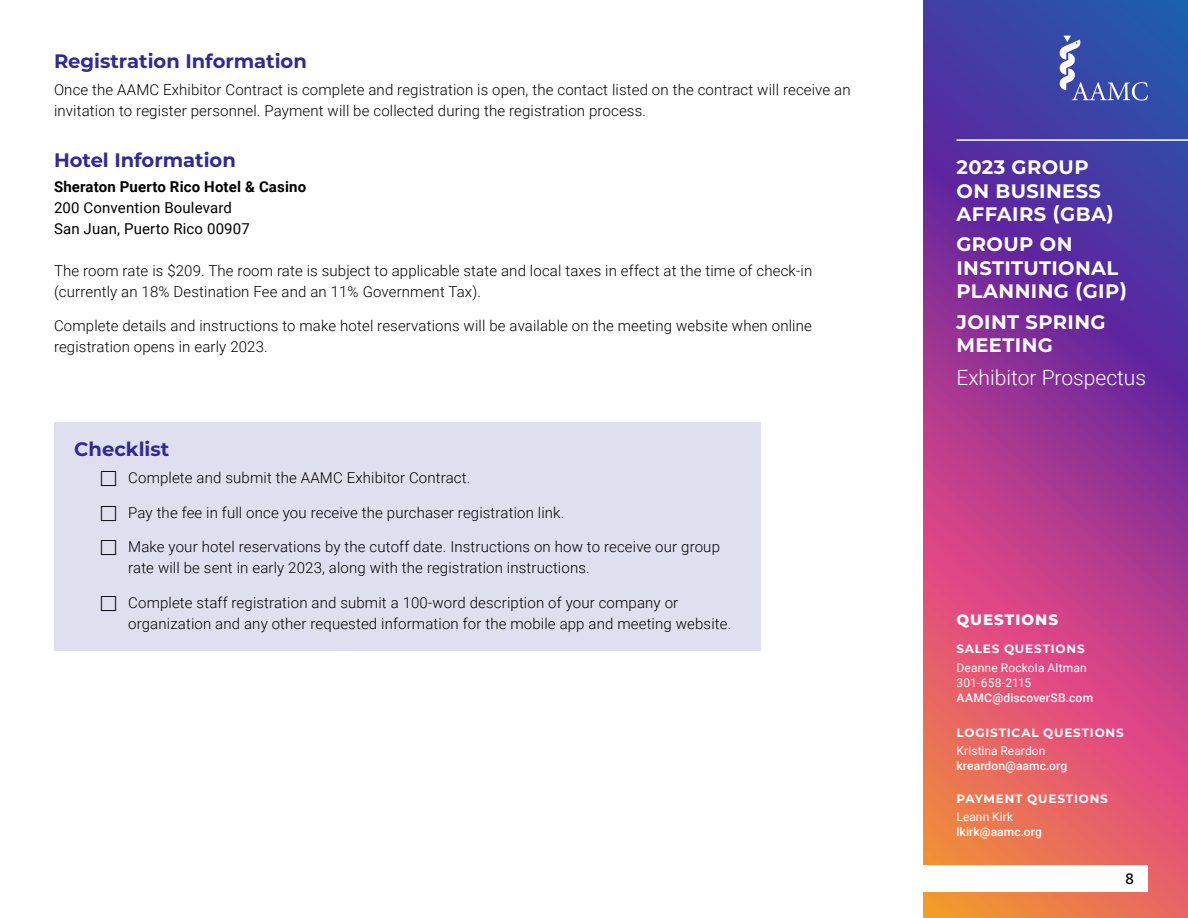
<style>
.page{position:relative;width:1188px;height:918px;background:#fff}
.page>*{position:absolute;margin:0;border:0;box-sizing:border-box;transform-origin:0 0}
.t1{font:300 21px "Roboto";color:#fff}
.t2{font:700 19.5px/23.4px "Montserrat";letter-spacing:.02em;color:#fff}
.H1_HEADER{font:700 19.5px "Montserrat";color:#2f2a95}
.Body_text{font:300 15px/21px "Roboto";letter-spacing:.01em;color:#000}
.H1_HEADER-2{font:15px/21px "Roboto";letter-spacing:.01em;color:#000}
.t3{font:800 15px "Montserrat";letter-spacing:.07em;color:#fff}
.t4{font:15px "Frutiger";color:#000}
.t5{font:12px/15px "Roboto";letter-spacing:.01em;color:#fff}
.t6{font:500 12px "Roboto";letter-spacing:.01em;color:#fff}
.t7{font:700 12px "Montserrat";letter-spacing:.07em;color:#fff}
.s1{font-weight:700}
</style>
<div class="page">
<svg style="left:923px;top:0;width:265px;height:918px;background:#9a438b"></svg>
<div style="left:885px;top:865px;width:263px;height:27px;background:#fff"></div>
<svg style="left:1060px;top:36px;width:88px;height:65px;background:#4e65b5"></svg>
<hr style="left:957px;top:139px;width:231px;height:2px;background:#fff">
<div style="left:54px;top:422px;width:707px;height:229px;background:#e0dfef"></div>
<p class="H1_HEADER" style="left:54px;top:47px;width:254px">Registration Information</p>
<p class="Body_text" style="left:54px;top:79px;width:798px">Once the AAMC Exhibitor Contract is complete and registration is open, the contact listed on the contract will receive an invitation to register personnel. Payment will be collected during the registration process.</p>
<p class="H1_HEADER" style="left:54px;top:146px;width:183px">Hotel Information</p>
<p class="H1_HEADER-2" style="left:54px;top:176px;width:254px"><span class="s1">Sheraton Puerto Rico Hotel &amp; Casino<br></span>200 Convention Boulevard<br>San Juan, Puerto Rico 00907</p>
<p class="Body_text" style="left:54px;top:259px;width:760px">The room rate is $209. The room rate is subject to applicable state and local taxes in effect at the time of check-in (currently an 18% Destination Fee and an 11% Government Tax).</p>
<p class="Body_text" style="left:54px;top:315px;width:759px">Complete details and instructions to make hotel reservations will be available on the meeting website when online registration opens in early 2023.</p>
<p class="H1_HEADER" style="left:74px;top:435px;width:97px">Checklist</p>
<p class="Body_text" style="left:128px;top:467px;width:344px">Complete and submit the AAMC Exhibitor Contract.</p>
<p class="Body_text" style="left:128px;top:501px;width:438px">Pay the fee in full once you receive the purchaser registration link.</p>
<p class="Body_text" style="left:128px;top:536px;width:593px">Make your hotel reservations by the cutoff date. Instructions on how to receive our group rate will be sent in early 2023, along with the registration instructions.</p>
<p class="Body_text" style="left:128px;top:591px;width:605px">Complete staff registration and submit a 100-word description of your company or organization and any other requested information for the mobile app and meeting website.</p>
<h2 class="t2" style="left:957px;top:155px;width:159px">2023 GROUP<br>ON BUSINESS<br>AFFAIRS (GBA)</h2>
<h2 class="t2" style="left:957px;top:232px;width:172px">GROUP ON<br>INSTITUTIONAL<br>PLANNING (GIP)</h2>
<h2 class="t2" style="left:957px;top:309px;width:151px">JOINT SPRING<br>MEETING</h2>
<h1 class="t1" style="left:957px;top:363px;width:191px">Exhibitor Prospectus</h1>
<p class="t3" style="left:957px;top:608px;width:103px">QUESTIONS</p>
<p class="t7" style="left:957px;top:640px;width:130px">SALES QUESTIONS</p>
<p class="t5" style="left:957px;top:659px;width:132px">Deanne Rockola Altman<br>301-658-2115</p>
<p class="t6" style="left:957px;top:689px;width:138px">AAMC@discoverSB.com</p>
<p class="t7" style="left:957px;top:724px;width:169px">LOGISTICAL QUESTIONS</p>
<p class="t5" style="left:957px;top:743px;width:90px">Kristina Reardon</p>
<p class="t6" style="left:957px;top:758px;width:112px">kreardon@aamc.org</p>
<p class="t7" style="left:957px;top:791px;width:153px">PAYMENT QUESTIONS</p>
<p class="t5" style="left:957px;top:809px;width:58px">Leann Kirk</p>
<p class="t6" style="left:957px;top:824px;width:87px">lkirk@aamc.org</p>
<p class="t4" style="left:1126px;top:870px;width:10px">8</p>
</div>
